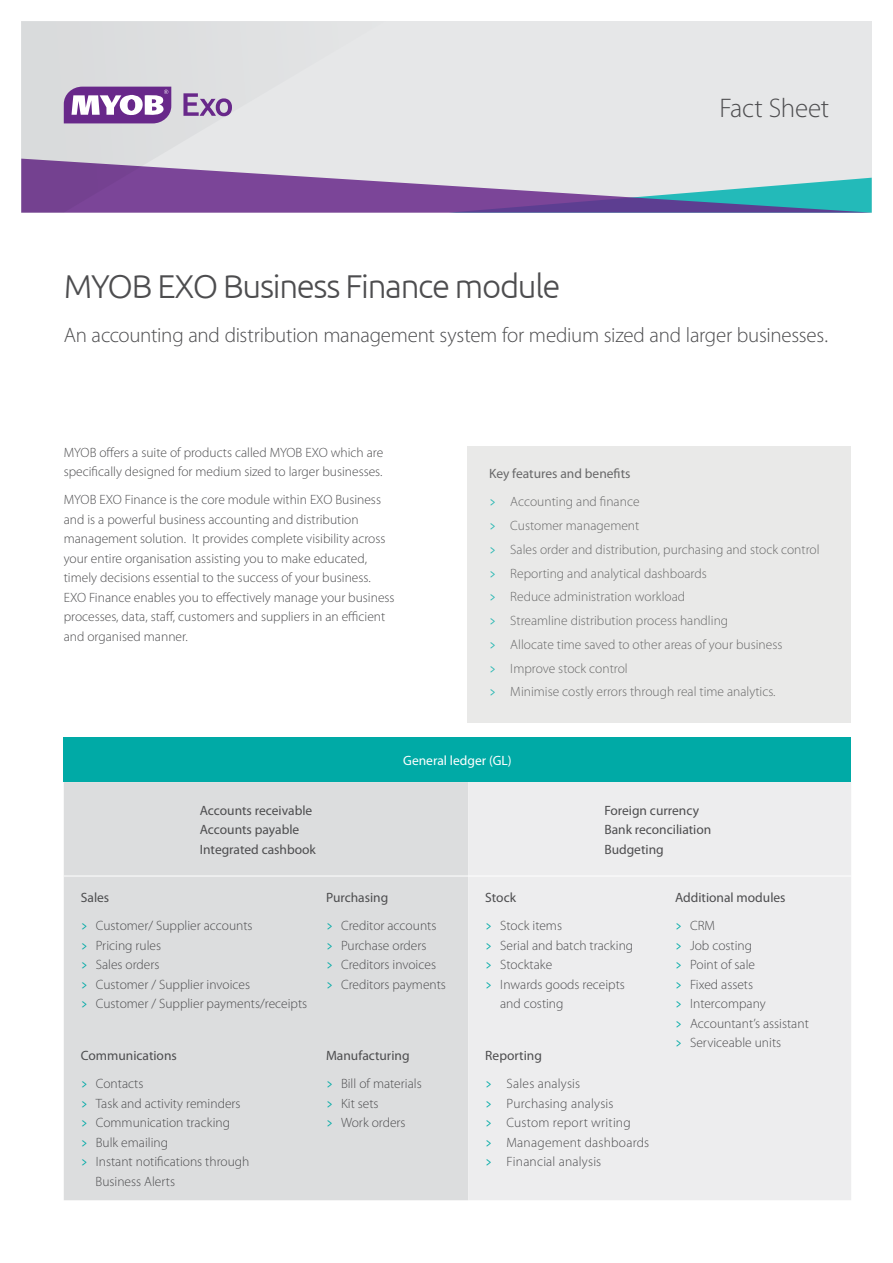
<style>
.page{position:relative;width:893px;height:1263px;background:#fff}
.page>*{position:absolute;margin:0;border:0;box-sizing:border-box;transform-origin:0 0}
.t1{font:300 33px "Ubuntu";letter-spacing:-.04em;color:#4d4d4f}
.t2{font:300 27px "Myriad Pro";letter-spacing:-.01em;color:#4d4d4f}
.t3{font:300 21px "Myriad Pro";letter-spacing:-.015em;color:#4d4d4f}
.t4{font:300 13.5px/19.5px "Myriad Pro";color:#4d4d4f}
.t5{font:13.5px/19.5px "Myriad Pro";color:#4d4d4f}
.t6{font:13.5px "Myriad Pro";color:#fff}
.s1{font-family:"Router";color:#00aaa6}
.s2{font-weight:300}
.s3{font-family:"Router";font-weight:400;color:#00aaa6}
.s4{font-weight:400}
</style>
<div class="page">
<div style="left:21px;top:21px;width:851px;height:192px;background:#e6e7e8"></div>
<svg style="left:385px;top:177px;width:487px;height:36px"></svg>
<svg style="left:21px;top:22px;width:364px;height:191px"></svg>
<svg style="left:64px;top:87px;width:107px;height:36px;background:#9c72b2"></svg>
<svg style="left:183px;top:93px;width:49px;height:23px"></svg>
<div style="left:468px;top:446px;width:383px;height:277px;background:#e6e6e4"></div>
<div style="left:64px;top:737px;width:787px;height:45px;background:#00aaa6"></div>
<div style="left:64px;top:782px;width:404px;height:418px;background:#dcddde"></div>
<div style="left:468px;top:782px;width:383px;height:418px;background:#ededee"></div>
<hr style="left:64px;top:876px;width:245px;height:1px;background:#fff">
<hr style="left:309px;top:876px;width:159px;height:1px;background:#fff">
<hr style="left:468px;top:876px;width:190px;height:1px;background:#fff">
<hr style="left:658px;top:876px;width:193px;height:1px;background:#fff">
<h2 class="t2" style="left:719px;top:92px;width:111px">Fact Sheet</h2>
<h1 class="t1" style="left:64px;top:266px;width:498px">MYOB EXO Business Finance module</h1>
<h3 class="t3" style="left:64px;top:322px;width:766px">An accounting and distribution management system for medium sized and larger businesses.</h3>
<p class="t4" style="left:64px;top:442px;width:321px">MYOB offers a suite of products called MYOB EXO which are specifically designed for medium sized to larger businesses.</p>
<p class="t4" style="left:64px;top:490px;width:332px">MYOB EXO Finance is the core module within EXO Business and is a powerful business accounting and distribution management solution. It provides complete visibility across your entire organisation assisting you to make educated, timely decisions essential to the success of your business.<br>EXO Finance enables you to effectively manage your business processes, data, staff, customers and suppliers in an efficient and organised manner.</p>
<p class="t5" style="left:489px;top:460px;width:152px;line-height:28px">Key features and benefits <span class="s1">&gt;</span> <span class="s2">Accounting and finance</span></p>
<p class="t4" style="left:489px;top:514px;width:332px;line-height:23.7px"><span class="s3">&gt;</span> Customer management<br><span class="s3">&gt;</span> Sales order and distribution, purchasing and stock control <span class="s3">&gt;</span> Reporting and analytical dashboards<br><span class="s3">&gt;</span> Reduce administration workload<br><span class="s3">&gt;</span> Streamline distribution process handling<br><span class="s3">&gt;</span> Allocate time saved to other areas of your business<br><span class="s3">&gt;</span> Improve stock control<br><span class="s3">&gt;</span> Minimise costly errors through real time analytics.</p>
<p class="t6" style="left:403px;top:752px;width:110px">General ledger (GL)</p>
<p class="t5" style="left:200px;top:800px;width:118px">Accounts receivable<br>Accounts payable<br>Integrated cashbook</p>
<p class="t5" style="left:604px;top:800px;width:108px">Foreign currency<br>Bank reconciliation<br>Budgeting</p>
<p class="t4" style="left:81px;top:883px;width:173px;line-height:28px"><span class="s4">Sales<br></span><span class="s3">&gt;</span> Customer/ Supplier accounts</p>
<p class="t4" style="left:81px;top:935px;width:228px"><span class="s3">&gt;</span> Pricing rules<br><span class="s3">&gt;</span> Sales orders<br><span class="s3">&gt;</span> Customer / Supplier invoices<br><span class="s3">&gt;</span> Customer / Supplier payments/receipts</p>
<p class="t5" style="left:675px;top:883px;width:112px;line-height:28px">Additional modules <span class="s1">&gt;</span> <span class="s2">CRM</span></p>
<p class="t4" style="left:675px;top:935px;width:135px"><span class="s3">&gt;</span> Job costing<br><span class="s3">&gt;</span> Point of sale<br><span class="s3">&gt;</span> Fixed assets<br><span class="s3">&gt;</span> Intercompany<br><span class="s3">&gt;</span> Accountant’s assistant <span class="s3">&gt;</span> Serviceable units</p>
<p class="t4" style="left:485px;top:883px;width:78px;line-height:28px"><span class="s4">Stock<br></span><span class="s3">&gt;</span> Stock items</p>
<p class="t4" style="left:485px;top:935px;width:149px"><span class="s3">&gt;</span> Serial and batch tracking</p>
<p class="t4" style="left:485px;top:955px;width:68px"><span class="s3">&gt;</span> Stocktake</p>
<p class="t4" style="left:485px;top:974px;width:141px"><span class="s3">&gt;</span> Inwards goods receipts</p>
<p class="t4" style="left:500px;top:994px;width:65px">and costing</p>
<p class="t4" style="left:326px;top:883px;width:112px;line-height:28px"><span class="s4">Purchasing<br></span><span class="s3">&gt;</span> Creditor accounts</p>
<p class="t4" style="left:326px;top:935px;width:121px"><span class="s3">&gt;</span> Purchase orders<br><span class="s3">&gt;</span> Creditors invoices<br><span class="s3">&gt;</span> Creditors payments</p>
<p class="t5" style="left:81px;top:1041px;width:98px;line-height:28px">Communications <span class="s1">&gt;</span> <span class="s2">Contacts</span></p>
<p class="t4" style="left:81px;top:1093px;width:161px"><span class="s3">&gt;</span> Task and activity reminders</p>
<p class="t4" style="left:81px;top:1113px;width:151px"><span class="s3">&gt;</span> Communication tracking</p>
<p class="t4" style="left:81px;top:1132px;width:89px"><span class="s3">&gt;</span> Bulk emailing</p>
<p class="t4" style="left:81px;top:1152px;width:170px"><span class="s3">&gt;</span> Instant notifications through</p>
<p class="t4" style="left:96px;top:1171px;width:81px">Business Alerts</p>
<p class="t4" style="left:326px;top:1042px;width:97px;line-height:28px"><span class="s4">Manufacturing<br></span><span class="s3">&gt;</span> Bill of materials</p>
<p class="t4" style="left:326px;top:1093px;width:81px"><span class="s3">&gt;</span> Kit sets<br><span class="s3">&gt;</span> Work orders</p>
<p class="t4" style="left:485px;top:1041px;width:96px;line-height:28px"><span class="s4">Reporting<br></span><span class="s3">&gt;</span> Sales analysis</p>
<p class="t4" style="left:485px;top:1093px;width:165px"><span class="s3">&gt;</span> Purchasing analysis<br><span class="s3">&gt;</span> Custom report writing<br><span class="s3">&gt;</span> Management dashboards <span class="s3">&gt;</span> Financial analysis</p>
</div>
